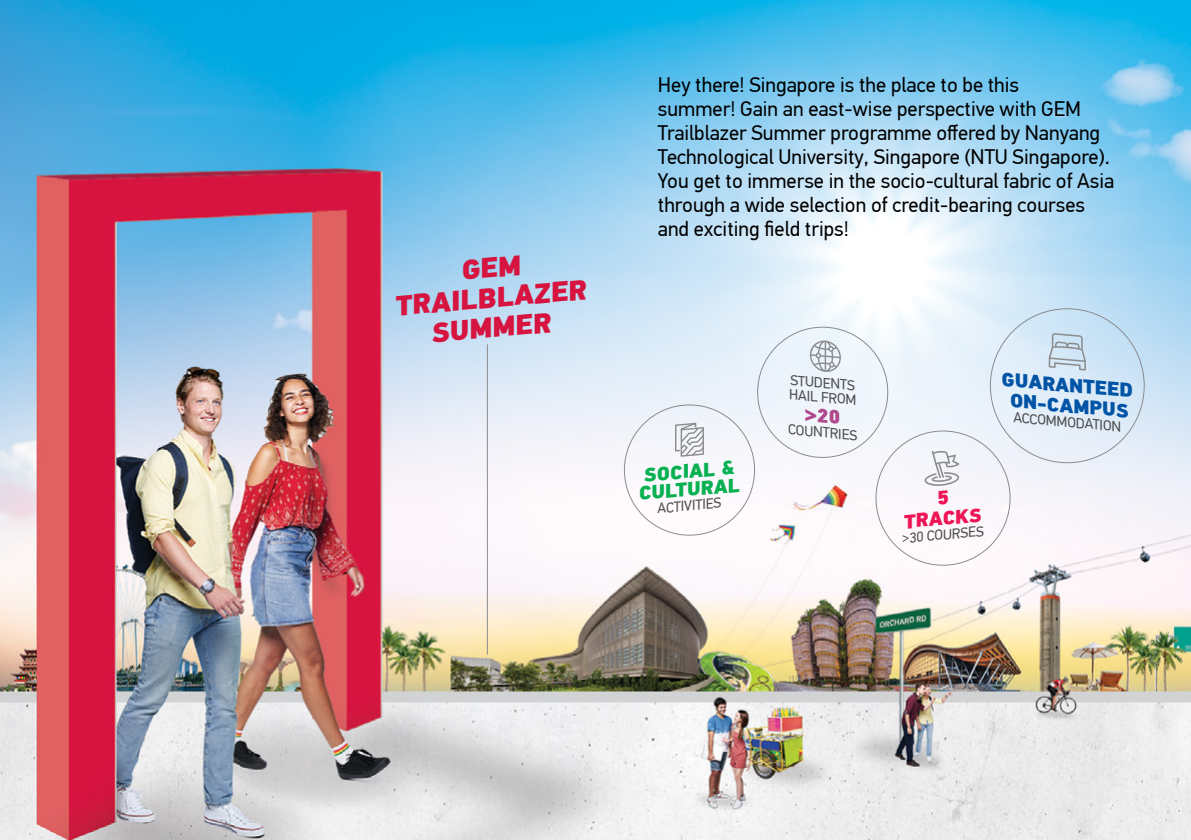
<style>
.page{position:relative;width:1191px;height:840px;background:#fff}
.page>*{position:absolute;margin:0;border:0;box-sizing:border-box;transform-origin:0 0}
.t1{font:900 28px/30px "PF Din Text Pro";color:#d7143f;text-align:center}
.t2{font:21px/24px "PF Din Text Pro";color:#000}
.t3{font:900 19.6px/20.4px "PF Din Text Pro";color:#0054a6;text-align:right}
.t4{font:900 19.6px "PF Din Text Pro";color:#07b152}
.t5{font:14.4px/14.4px "PF Din Text Pro";color:#4d4d4f}
</style>
<div class="page">
<img style="left:0;top:0;width:1191px;height:839px">
<hr style="left:487px;top:344px;width:1px;height:310px;background:#8a8c8e">
<svg style="left:675px;top:422px;width:29px;height:34px"></svg>
<svg style="left:810px;top:339px;width:31px;height:34px"></svg>
<svg style="left:1048px;top:332px;width:38px;height:38px"></svg>
<svg style="left:722px;top:460px;width:12px;height:15px"></svg>
<svg style="left:805px;top:408px;width:34px;height:16px"></svg>
<svg style="left:904px;top:449px;width:77px;height:79px"></svg>
<h1 class="t1" style="left:391px;top:262px;width:194px;rotate:-5deg">GEM<br>TRAILBLAZER<br>SUMMER</h1>
<p class="t2" style="left:658px;top:73px;width:458px">Hey there! Singapore is the place to be this<br>summer! Gain an east-wise perspective with GEM Trailblazer Summer programme offered by Nanyang Technological University, Singapore (NTU Singapore).<br>You get to immerse in the socio-cultural fabric of Asia through a wide selection of credit-bearing courses and exciting field trips!</p>
<p class="t4" style="left:642px;top:462px;width:50px;rotate:-5deg">s ocial</p>
<p class="t4" style="left:637px;top:481px;width:14px;rotate:-5deg">Cultural</p>
<p class="t5" style="left:656px;top:501px;width:57px;rotate:-5deg">activities</p>
<p class="t5" style="left:791px;top:372px;width:70px;rotate:5deg">stu dents<br>ha il from</p>
<p class="t5" style="left:789px;top:422px;width:25px;rotate:5deg">count</p>
<p class="t5" style="left:830px;top:425px;width:28px;rotate:5deg">ries</p>
<p class="t3" style="left:1003px;top:369px;width:11px;rotate:5deg">guara</p>
<p class="t3" style="left:1070px;top:375px;width:25px;rotate:5deg">ntee</p>
<p class="t3" style="left:1013px;top:370px;width:123px;rotate:5deg">d<br>On-campus</p>
<p class="t5" style="left:1014px;top:410px;width:107px;rotate:5deg">accommodat ion</p>
<p class="t5" style="left:901px;top:531px;width:67px;rotate:-5deg">&gt;30 courses</p>
</div>
